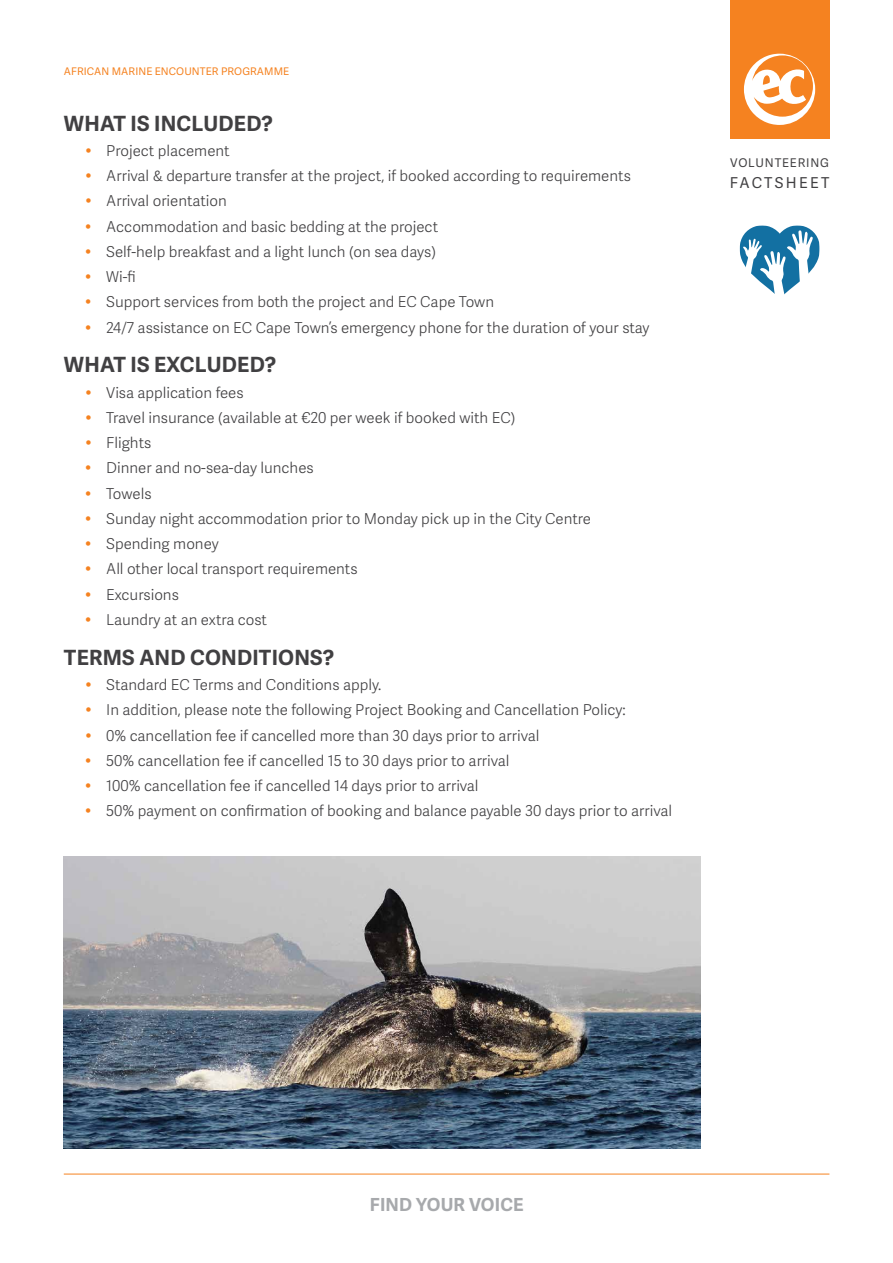
<style>
.page{position:relative;width:893px;height:1263px;background:#fff}
.page>*{position:absolute;margin:0;border:0;box-sizing:border-box;transform-origin:0 0}
.t1{font:700 21px "Adelle Sans";letter-spacing:.01em;color:#414042}
.t2{font:700 18px "Adelle Sans";letter-spacing:.01em;color:#a7a9ac}
.t3{font:300 15px/25.2px "Adelle Sans";color:#414042}
.t4{font:15px "Adelle Sans";letter-spacing:.155em;color:#414042}
.t5{font:12px "Adelle Sans";letter-spacing:.07em;color:#414042}
.t6{font:10.5px "Adelle Sans";letter-spacing:.01em;color:#f58220}
</style>
<div class="page">
<img style="left:64px;top:857px;width:636px;height:291px">
<hr style="left:64px;top:1174px;width:765px;height:1px;background:#f58220">
<div style="left:730px;top:0;width:99px;height:139px;background:#f58220"></div>
<svg style="left:744px;top:54px;width:71px;height:71px"></svg>
<svg style="left:740px;top:225px;width:79px;height:70px"></svg>
<p class="t6" style="left:64px;top:65px;width:227px">AFRICAN MARINE ENCOUNTER PROGRAMME</p>
<h1 class="t1" style="left:64px;top:111px;width:211px">WHAT IS INCLUDED?</h1>
<p class="t3" style="left:106px;top:138px;width:545px">Project placement<br>Arrival &amp; departure transfer at the project, if booked according to requirements Arrival orientation<br>Accommodation and basic bedding at the project<br>Self-help breakfast and a light lunch (on sea days)<br>Wi-fi<br>Support services from both the project and EC Cape Town<br>24/7 assistance on EC Cape Town’s emergency phone for the duration of your stay</p>
<h1 class="t1" style="left:64px;top:352px;width:214px">WHAT IS EXCLUDED?</h1>
<p class="t3" style="left:106px;top:380px;width:486px">Visa application fees<br>Travel insurance (available at €20 per week if booked with EC)<br>Flights<br>Dinner and no-sea-day lunches<br>Towels<br>Sunday night accommodation prior to Monday pick up in the City Centre<br>Spending money<br>All other local transport requirements<br>Excursions<br>Laundry at an extra cost</p>
<h1 class="t1" style="left:64px;top:645px;width:272px">TERMS AND CONDITIONS?</h1>
<p class="t3" style="left:106px;top:673px;width:567px">Standard EC Terms and Conditions apply.<br>In addition, please note the following Project Booking and Cancellation Policy:<br>0% cancellation fee if cancelled more than 30 days prior to arrival<br>50% cancellation fee if cancelled 15 to 30 days prior to arrival<br>100% cancellation fee if cancelled 14 days prior to arrival<br>50% payment on confirmation of booking and balance payable 30 days prior to arrival</p>
<p class="t5" style="left:730px;top:155px;width:100px">VOLUNTEERING</p>
<p class="t4" style="left:730px;top:174px;width:101px">FACTSHEET</p>
<p class="t2" style="left:370px;top:1194px;width:155px">FIND YOUR VOICE</p>
</div>
